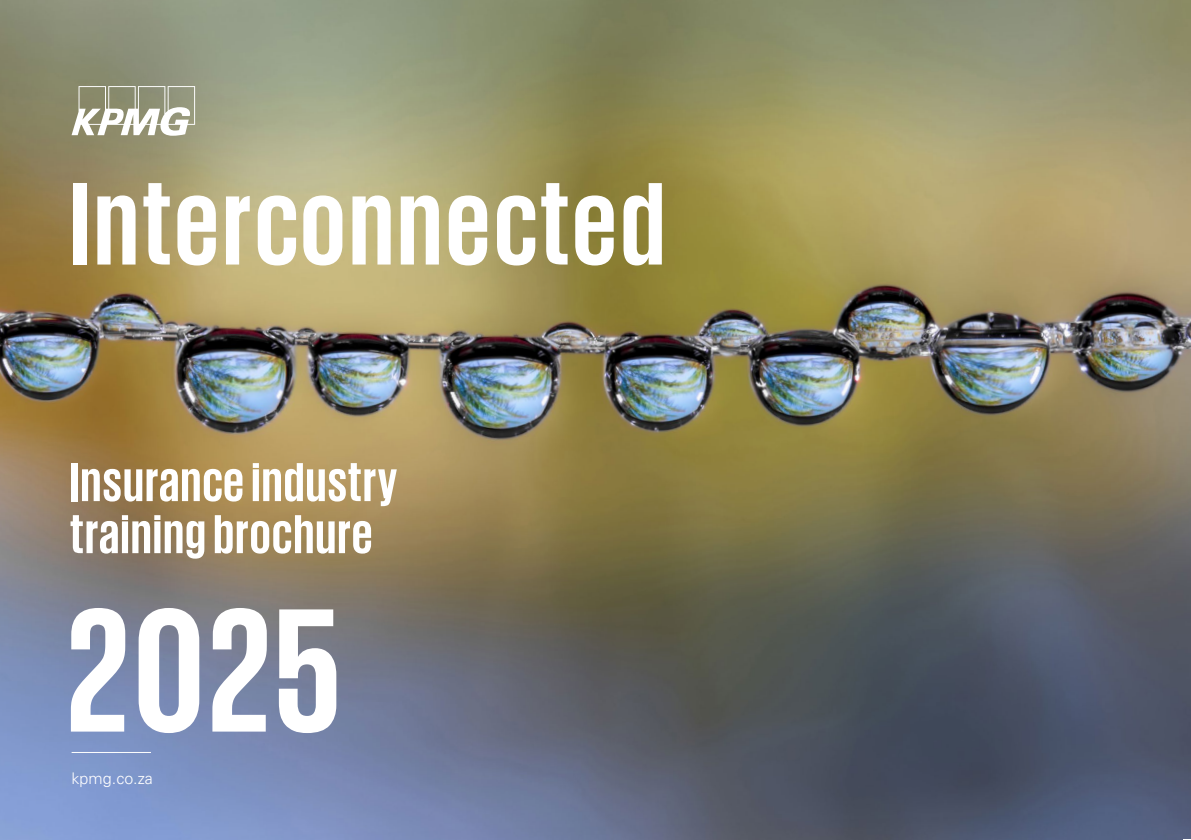
<style>
.page{position:relative;width:1191px;height:840px;background:#fff}
.page>*{position:absolute;margin:0;border:0;box-sizing:border-box;transform-origin:0 0}
.Title_112_pt{font:700 180px "KPMG";color:#fff}
.Documnet_Main_Heading{font:700 120px "KPMG";letter-spacing:.03em;color:#fff}
.Cover_Subhead_Bold{font:700 56px/52px "KPMG";letter-spacing:.02em;color:#fff}
.Cover_Copy_10pt_Blue{font:300 16px "Univers LT Std";color:#fff}
</style>
<div class="page">
<img style="left:0;top:0;width:1191px;height:839px">
<svg style="left:72px;top:86px;width:123px;height:50px"></svg>
<hr style="left:72px;top:751px;width:79px;height:1px;background:#fff">
<p class="Documnet_Main_Heading" style="left:70px;top:163px;width:596px">Interconnected</p>
<p class="Cover_Subhead_Bold" style="left:70px;top:454px;width:329px">Insurance industry training brochure</p>
<p class="Title_112_pt" style="left:66px;top:579px;width:276px">2025</p>
<p class="Cover_Copy_10pt_Blue" style="left:72px;top:767px;width:83px">kpmg.co.za</p>
</div>
